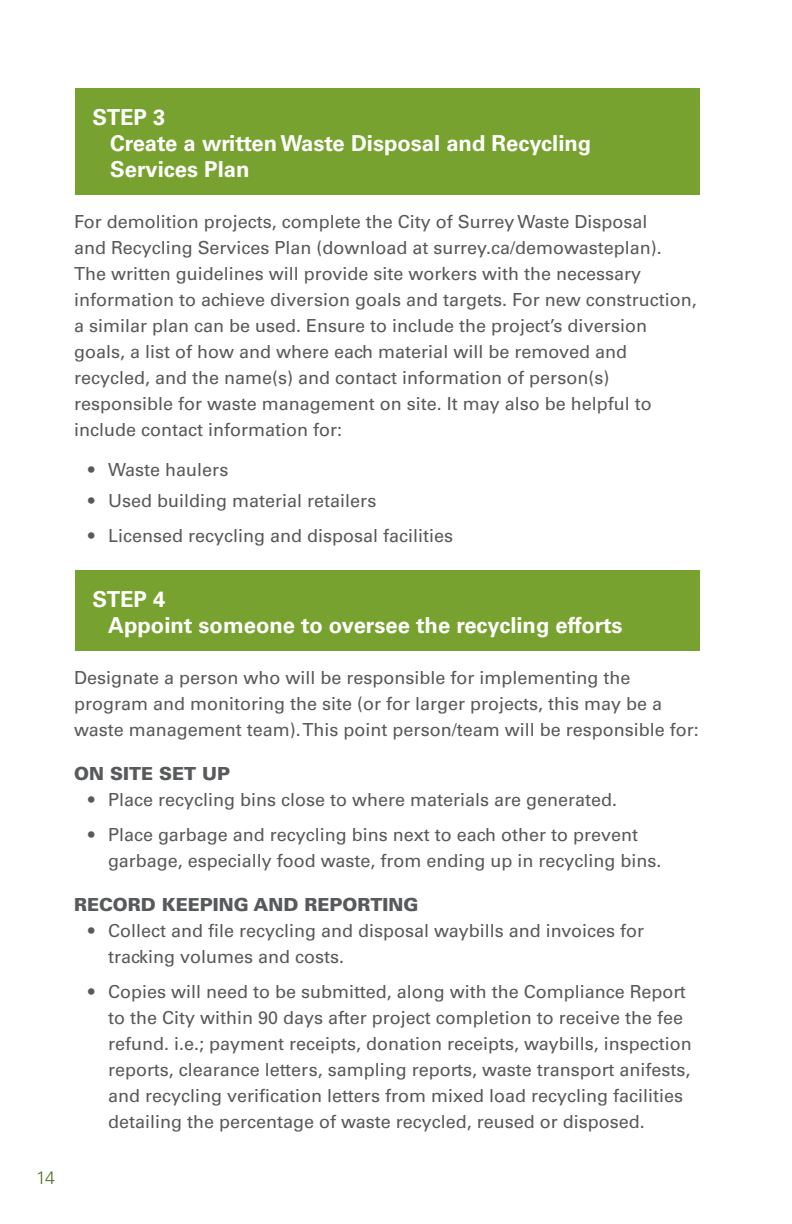
<style>
.page{position:relative;width:792px;height:1224px;background:#fff}
.page>*{position:absolute;margin:0;border:0;box-sizing:border-box;transform-origin:0 0}
.t1{font:700 22px/26px "Univers";color:#fff}
.t2{font:18px/26px "Univers";color:#58595b}
.t3{font:900 18px "Univers";color:#58595b}
.t4{font:300 18px "Univers";color:#4f6f19}
</style>
<div class="page">
<div style="left:75px;top:89px;width:625px;height:106px;background:#78a22f"></div>
<div style="left:75px;top:571px;width:625px;height:80px;background:#78a22f"></div>
<p class="t4" style="left:36px;top:1167px;width:21px">14</p>
<p class="t1" style="left:110px;top:105px;width:483px;text-indent:-18px">STEP 3<br>Create a written Waste Disposal and Recycling<br>Services Plan</p>
<p class="t2" style="left:74px;top:209px;width:624px">For demolition projects, complete the City of Surrey Waste Disposal<br>and Recycling Services Plan (download at surrey.ca/demowasteplan).<br>The written guidelines will provide site workers with the necessary information to achieve diversion goals and targets. For new construction, a similar plan can be used. Ensure to include the project’s diversion goals, a list of how and where each material will be removed and recycled, and the name(s) and contact information of person(s) responsible for waste management on site. It may also be helpful to include contact information for:</p>
<p class="t2" style="left:88px;top:457px;width:142px">• Waste haulers</p>
<p class="t2" style="left:88px;top:488px;width:290px">• Used building material retailers</p>
<p class="t2" style="left:88px;top:523px;width:367px">• Licensed recycling and disposal facilities</p>
<p class="t1" style="left:108px;top:587px;width:516px;text-indent:-16px">STEP 4<br>Appoint someone to oversee the recycling efforts</p>
<p class="t2" style="left:74px;top:665px;width:626px">Designate a person who will be responsible for implementing the program and monitoring the site (or for larger projects, this may be a waste management team). This point person/team will be responsible for:</p>
<p class="t3" style="left:74px;top:762px;width:157px">ON SITE SET UP</p>
<p class="t2" style="left:88px;top:787px;width:531px">• Place recycling bins close to where materials are generated.</p>
<p class="t2" style="left:108px;top:822px;width:555px;text-indent:-20px">• Place garbage and recycling bins next to each other to prevent garbage, especially food waste, from ending up in recycling bins.</p>
<p class="t3" style="left:74px;top:893px;width:346px">RECORD KEEPING AND REPORTING</p>
<p class="t2" style="left:108px;top:918px;width:538px;text-indent:-20px">• Collect and file recycling and disposal waybills and invoices for tracking volumes and costs.</p>
<p class="t2" style="left:108px;top:979px;width:585px;text-indent:-20px">• Copies will need to be submitted, along with the Compliance Report to the City within 90 days after project completion to receive the fee refund. i.e.; payment receipts, donation receipts, waybills, inspection reports, clearance letters, sampling reports, waste transport anifests, and recycling verification letters from mixed load recycling facilities detailing the percentage of waste recycled, reused or disposed.</p>
</div>
